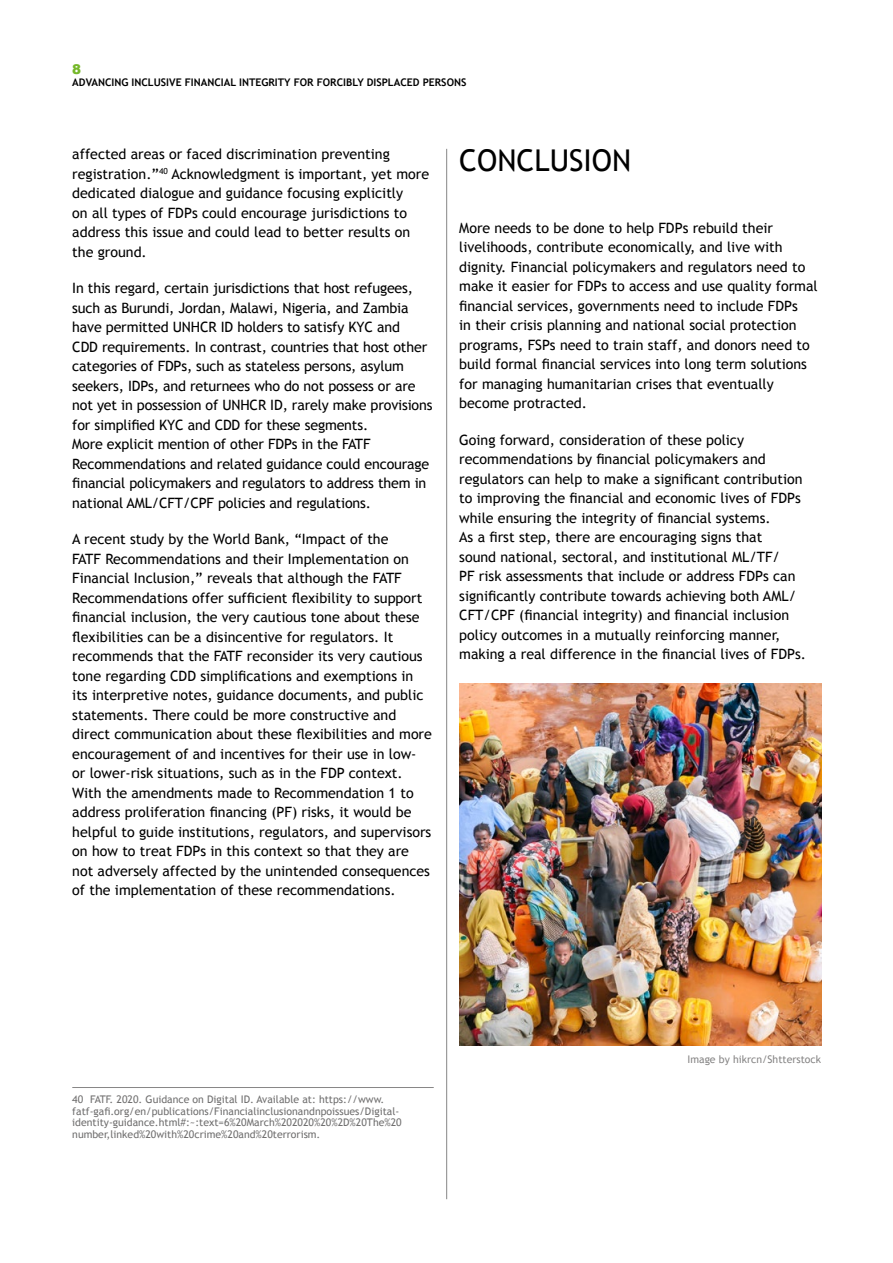
<style>
.page{position:relative;width:893px;height:1263px;background:#fff}
.page>*{position:absolute;margin:0;border:0;box-sizing:border-box;transform-origin:0 0}
.t1{font:30px "Trebuchet MS";color:#000}
.t2{font:14.25px/19.5px "Trebuchet MS";color:#000}
.t3{font:900 13.5px "Arial";color:#76b82a}
.t4{font:10.5px/11.6px "Trebuchet MS";color:#706f6f}
.t5{font:700 10.5px "Trebuchet MS";color:#000}
.t6{font:10.5px "Trebuchet MS";color:#878686}
</style>
<div class="page">
<hr style="left:446px;top:149px;width:1px;height:1050px;background:#878787">
<hr style="left:72px;top:1087px;width:362px;height:1px;background:#878686">
<img style="left:460px;top:684px;width:361px;height:361px">
<p class="t3" style="left:72px;top:59px;width:11px">8</p>
<p class="t5" style="left:72px;top:75px;width:396px">ADVANCING INCLUSIVE FINANCIAL INTEGRITY FOR FORCIBLY DISPLACED PERSONS</p>
<p class="t2" style="left:72px;top:145px;width:358px">affected areas or faced discrimination preventing registration.”<sup>40</sup> Acknowledgment is important, yet more dedicated dialogue and guidance focusing explicitly<br>on all types of FDPs could encourage jurisdictions to address this issue and could lead to better results on the ground.</p>
<p class="t2" style="left:72px;top:279px;width:362px">In this regard, certain jurisdictions that host refugees, such as Burundi, Jordan, Malawi, Nigeria, and Zambia have permitted UNHCR ID holders to satisfy KYC and<br>CDD requirements. In contrast, countries that host other categories of FDPs, such as stateless persons, asylum seekers, IDPs, and returnees who do not possess or are not yet in possession of UNHCR ID, rarely make provisions for simplified KYC and CDD for these segments.<br>More explicit mention of other FDPs in the FATF Recommendations and related guidance could encourage financial policymakers and regulators to address them in national AML/CFT/CPF policies and regulations.</p>
<p class="t2" style="left:72px;top:530px;width:361px">A recent study by the World Bank, “Impact of the<br>FATF Recommendations and their Implementation on Financial Inclusion,” reveals that although the FATF Recommendations offer sufficient flexibility to support financial inclusion, the very cautious tone about these flexibilities can be a disincentive for regulators. It recommends that the FATF reconsider its very cautious tone regarding CDD simplifications and exemptions in its interpretive notes, guidance documents, and public statements. There could be more constructive and direct communication about these flexibilities and more encouragement of and incentives for their use in low&shy;or lower-risk situations, such as in the FDP context.<br>With the amendments made to Recommendation 1 to address proliferation financing (PF) risks, it would be helpful to guide institutions, regulators, and supervisors on how to treat FDPs in this context so that they are not adversely affected by the unintended consequences of the implementation of these recommendations.</p>
<h1 class="t1" style="left:459px;top:143px;width:173px">CONCLUSION</h1>
<p class="t2" style="left:459px;top:218px;width:360px">More needs to be done to help FDPs rebuild their livelihoods, contribute economically, and live with dignity. Financial policymakers and regulators need to make it easier for FDPs to access and use quality formal financial services, governments need to include FDPs<br>in their crisis planning and national social protection programs, FSPs need to train staff, and donors need to build formal financial services into long term solutions for managing humanitarian crises that eventually become protracted.</p>
<p class="t2" style="left:459px;top:430px;width:348px">Going forward, consideration of these policy recommendations by financial policymakers and regulators can help to make a significant contribution to improving the financial and economic lives of FDPs while ensuring the integrity of financial systems.<br>As a first step, there are encouraging signs that<br>sound national, sectoral, and institutional ML/TF/<br>PF risk assessments that include or address FDPs can significantly contribute towards achieving both AML/ CFT/CPF (financial integrity) and financial inclusion policy outcomes in a mutually reinforcing manner, making a real difference in the financial lives of FDPs.</p>
<p class="t4" style="left:72px;top:1094px;width:331px">40 FATF. 2020. Guidance on Digital ID. Available at: https://www. fatf-gafi.org/en/publications/Financialinclusionandnpoissues/Digital&shy;identity-guidance.html#:~:text=6%20March%202020%20%2D%20The%20 number,linked%20with%20crime%20and%20terrorism.</p>
<p class="t6" style="left:687px;top:1053px;width:135px">Image by hikrcn/Shtterstock</p>
</div>
